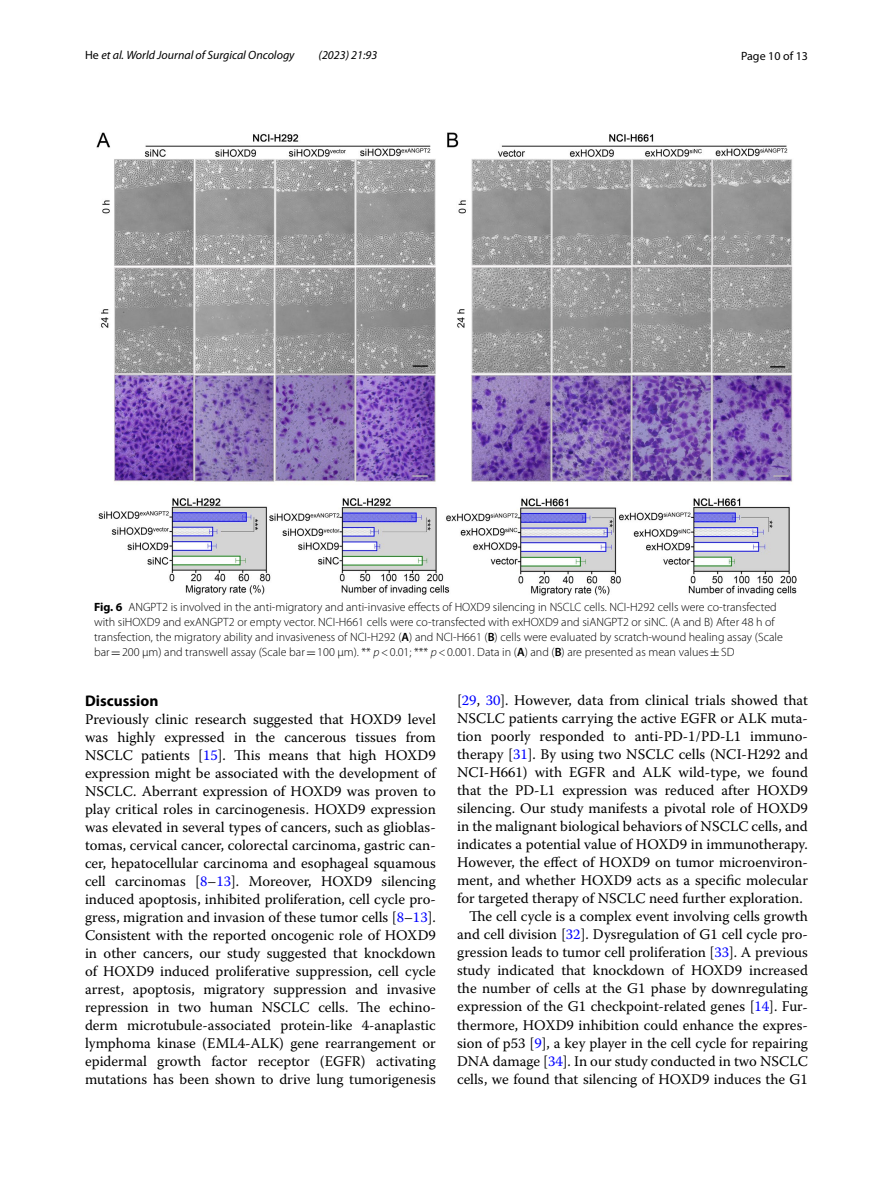
<style>
.page{position:relative;width:893px;height:1187px;background:#fff}
.page>*{position:absolute;margin:0;border:0;box-sizing:border-box;transform-origin:0 0}
.t1{font:700 15.45px "Myriad Pro";color:#000}
.t2{font:14.7px/18px "Warnock Pro";color:#000;text-align:justify}
.t3{font:300 12px/15px "Myriad Pro";color:#000}
.t4{font:italic 12px "Myriad Pro";color:#000}
.t5{font:12px "Myriad Pro";color:#000}
.s1{font-style:normal}
.s2{font-weight:700}
.s3{font-weight:600}
.s4{font-family:"MTSY";font-weight:400}
.s5{font-style:italic}
.s6{color:#00f}
</style>
<div class="page">
<img style="left:96px;top:133px;width:701px;height:462px">
<p class="t4" style="left:85px;top:48px;width:211px"><span class="s1">He</span> et al. World Journal of Surgical Oncology</p>
<p class="t4" style="left:319px;top:48px;width:60px">(2023) 21:93</p>
<p class="t5" style="left:741px;top:48px;width:68px">Page 10 of 13</p>
<p class="t3" style="left:94px;top:599px;width:690px"><span class="s2">Fig. 6</span> ANGPT2 is involved in the anti-migratory and anti-invasive effects of HOXD9 silencing in NSCLC cells. NCI-H292 cells were co-transfected with siHOXD9 and exANGPT2 or empty vector. NCI-H661 cells were co-transfected with exHOXD9 and siANGPT2 or siNC. (A and B) After 48 h of transfection, the migratory ability and invasiveness of NCI-H292 (<span class="s3">A</span>) and NCI-H661 (<span class="s3">B</span>) cells were evaluated by scratch-wound healing assay (Scale bar<span class="s4">=</span>200 μm) and transwell assay (Scale bar<span class="s4">=</span>100 μm). ** <span class="s5">p</span>&lt;0.01; *** <span class="s5">p</span>&lt;0.001. Data in (<span class="s3">A</span>) and (<span class="s3">B</span>) are presented as mean values<span class="s4">±</span>SD</p>
<p class="t1" style="left:85px;top:690px;width:75px">Discussion</p>
<p class="t2" style="left:85px;top:710px;width:352px">Previously clinic research suggested that HOXD9 level was highly expressed in the cancerous tissues from NSCLC patients [<span class="s6">15</span>]. This means that high HOXD9 expression might be associated with the development of NSCLC. Aberrant expression of HOXD9 was proven to play critical roles in carcinogenesis. HOXD9 expression was elevated in several types of cancers, such as glioblas&shy;tomas, cervical cancer, colorectal carcinoma, gastric can&shy;cer, hepatocellular carcinoma and esophageal squamous cell carcinomas [<span class="s6">8</span>–<span class="s6">13</span>]. Moreover, HOXD9 silencing induced apoptosis, inhibited proliferation, cell cycle pro&shy;gress, migration and invasion of these tumor cells [<span class="s6">8</span>–<span class="s6">13</span>].<br>Consistent with the reported oncogenic role of HOXD9 in other cancers, our study suggested that knockdown of HOXD9 induced proliferative suppression, cell cycle arrest, apoptosis, migratory suppression and invasive repression in two human NSCLC cells. The echino&shy;derm microtubule-associated protein-like 4-anaplastic lymphoma kinase (EML4-ALK) gene rearrangement or epidermal growth factor receptor (EGFR) activating mutations has been shown to drive lung tumorigenesis</p>
<p class="t2" style="left:457px;top:691px;width:352px">[<span class="s6">29</span>, <span class="s6">30</span>]. However, data from clinical trials showed that</p>
<p class="t2" style="left:457px;top:709px;width:352px">NSCLC patients carrying the active EGFR or ALK muta-</p>
<p class="t2" style="left:457px;top:727px;width:352px">tion poorly responded to anti-PD-1/PD-L1 immuno-</p>
<p class="t2" style="left:457px;top:745px;width:352px">therapy [<span class="s6">31</span>]. By using two NSCLC cells (NCI-H292 and</p>
<p class="t2" style="left:457px;top:763px;width:352px">NCI-H661) with EGFR and ALK wild-type, we found</p>
<p class="t2" style="left:457px;top:781px;width:352px">that the PD-L1 expression was reduced after HOXD9</p>
<p class="t2" style="left:457px;top:799px;width:352px">silencing. Our study manifests a pivotal role of HOXD9</p>
<p class="t2" style="left:457px;top:817px;width:352px">in the malignant biological behaviors of NSCLC cells, and</p>
<p class="t2" style="left:457px;top:835px;width:352px">indicates a potential value of HOXD9 in immunotherapy.</p>
<p class="t2" style="left:457px;top:853px;width:352px">However, the effect of HOXD9 on tumor microenviron-</p>
<p class="t2" style="left:457px;top:871px;width:352px">ment, and whether HOXD9 acts as a specific molecular</p>
<p class="t2" style="left:457px;top:889px;width:347px">for targeted therapy of NSCLC need further exploration.</p>
<p class="t2" style="left:469px;top:907px;width:340px">The cell cycle is a complex event involving cells growth</p>
<p class="t2" style="left:457px;top:925px;width:352px">and cell division [<span class="s6">32</span>]. Dysregulation of G1 cell cycle pro-</p>
<p class="t2" style="left:457px;top:943px;width:352px">gression leads to tumor cell proliferation [<span class="s6">33</span>]. A previous</p>
<p class="t2" style="left:457px;top:961px;width:352px">study indicated that knockdown of HOXD9 increased</p>
<p class="t2" style="left:457px;top:979px;width:352px">the number of cells at the G1 phase by downregulating</p>
<p class="t2" style="left:457px;top:997px;width:352px">expression of the G1 checkpoint-related genes [<span class="s6">14</span>]. Fur-</p>
<p class="t2" style="left:457px;top:1015px;width:352px">thermore, HOXD9 inhibition could enhance the expres-</p>
<p class="t2" style="left:457px;top:1033px;width:352px">sion of p53 [<span class="s6">9</span>], a key player in the cell cycle for repairing</p>
<p class="t2" style="left:457px;top:1051px;width:352px">DNA damage [<span class="s6">34</span>]. In our study conducted in two NSCLC</p>
<p class="t2" style="left:457px;top:1069px;width:352px">cells, we found that silencing of HOXD9 induces the G1</p>
</div>
